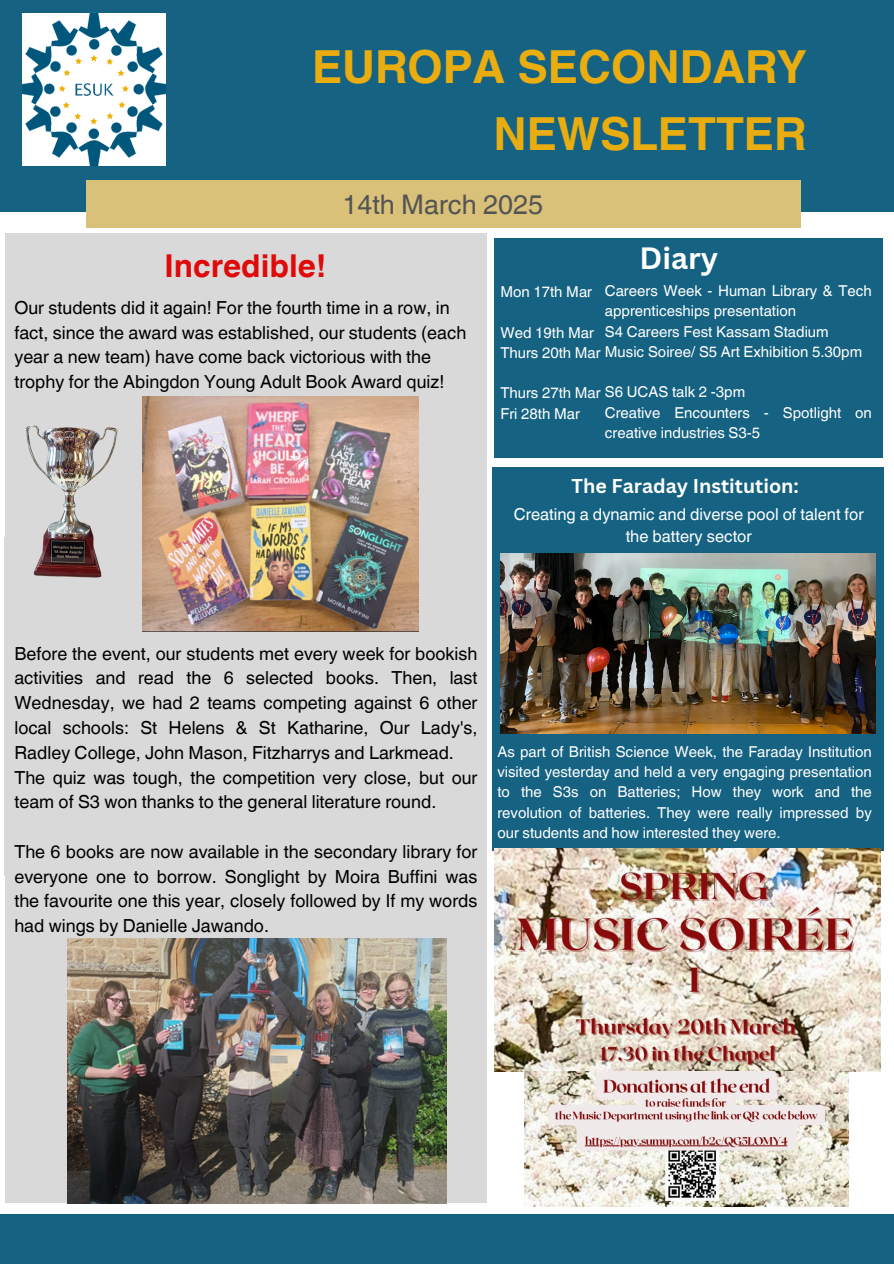
<style>
.page{position:relative;width:894px;height:1264px;background:#fff}
.page>*{position:absolute;margin:0;border:0;box-sizing:border-box;transform-origin:0 0}
.t1{font:700 45.6px/67.5px "Helvetica World";color:#eaad0f;text-align:right}
.t2{font:700 31.5px "Helvetica World";color:#df0a0a}
.t3{font:700 30px "Canva Sans";color:#fff}
.t4{font:27px "Helvetica World";color:#545454}
.t5{font:700 19.5px "Canva Sans";color:#fff}
.t6{font:18px/24.8px "Helvetica World";color:#000}
.t7{font:16.5px/22.5px "Helvetica World";color:#fff;text-align:center}
.t8{font:15px/20.2px "Helvetica World";color:#fff}
</style>
<div class="page">
<div style="left:0;top:0;width:893px;height:212px;background:#156282"></div>
<div style="left:86px;top:180px;width:714px;height:48px;background:#d9c179"></div>
<img style="left:23px;top:13px;width:143px;height:153px">
<div style="left:0;top:1213px;width:893px;height:50px;background:#156282"></div>
<div style="left:494px;top:238px;width:388px;height:220px;background:#156282"></div>
<div style="left:5px;top:233px;width:481px;height:969px;background:#d9d9d9"></div>
<div style="left:492px;top:467px;width:390px;height:384px;background:#156282"></div>
<img style="left:26px;top:425px;width:92px;height:153px">
<img style="left:143px;top:396px;width:275px;height:235px">
<img style="left:67px;top:938px;width:379px;height:265px">
<img style="left:500px;top:553px;width:375px;height:180px">
<img style="left:494px;top:848px;width:386px;height:223px">
<img style="left:524px;top:1071px;width:324px;height:135px">
<p class="t1" style="left:312px;top:28px;width:496px">EUROPA SECONDARY<br>NEWSLETTER</p>
<p class="t2" style="left:164px;top:240px;width:163px">Incredible!</p>
<p class="t4" style="left:342px;top:188px;width:202px">14th March 2025</p>
<p class="t3" style="left:639px;top:237px;width:80px">Diary</p>
<p class="t6" style="left:14px;top:295px;width:453px">Our students did it again! For the fourth time in a row, in fact, since the award was established, our students (each year a new team) have come back victorious with the trophy for the Abingdon Young Adult Book Award quiz!</p>
<p class="t8" style="left:604px;top:281px;width:268px">Careers Week - Human Library &amp; Tech apprenticeships presentation</p>
<h3 class="t8" style="left:604px;top:321px;width:225px">S4 Careers Fest Kassam Stadium</h3>
<h2 class="t8" style="left:500px;top:341px;width:363px">Thurs 20th Mar Music Soiree/ S5 Art Exhibition 5.30pm</h2>
<h5 class="t8" style="left:500px;top:382px;width:246px">Thurs 27th Mar S6 UCAS talk 2 -3pm</h5>
<p class="t8" style="left:604px;top:402px;width:268px">Creative Encounters - Spotlight on creative industries S3-5</p>
<p class="t8" style="left:500px;top:282px;width:93px">Mon 17th Mar</p>
<h5 class="t8" style="left:500px;top:322px;width:95px">Wed 19th Mar</h5>
<h2 class="t8" style="left:500px;top:403px;width:81px">Fri 28th Mar</h2>
<p class="t5" style="left:571px;top:472px;width:229px">The Faraday Institution:</p>
<p class="t7" style="left:513px;top:503px;width:351px">Creating a dynamic and diverse pool of talent for the battery sector</p>
<p class="t6" style="left:14px;top:641px;width:464px">Before the event, our students met every week for bookish activities and read the 6 selected books. Then, last Wednesday, we had 2 teams competing against 6 other local schools: St Helens &amp; St Katharine, Our Lady's, Radley College, John Mason, Fitzharrys and Larkmead.<br>The quiz was tough, the competition very close, but our team of S3 won thanks to the general literature round.</p>
<p class="t6" style="left:14px;top:839px;width:464px;text-align:justify">The 6 books are now available in the secondary library for everyone one to borrow. Songlight by Moira Buffini was the favourite one this year, closely followed by If my words had wings by Danielle Jawando.</p>
<p class="t8" style="left:497px;top:741px;width:376px;text-align:justify">As part of British Science Week, the Faraday Institution visited yesterday and held a very engaging presentation to the S3s on Batteries; How they work and the revolution of batteries. They were really impressed by our students and how interested they were.</p>
</div>
